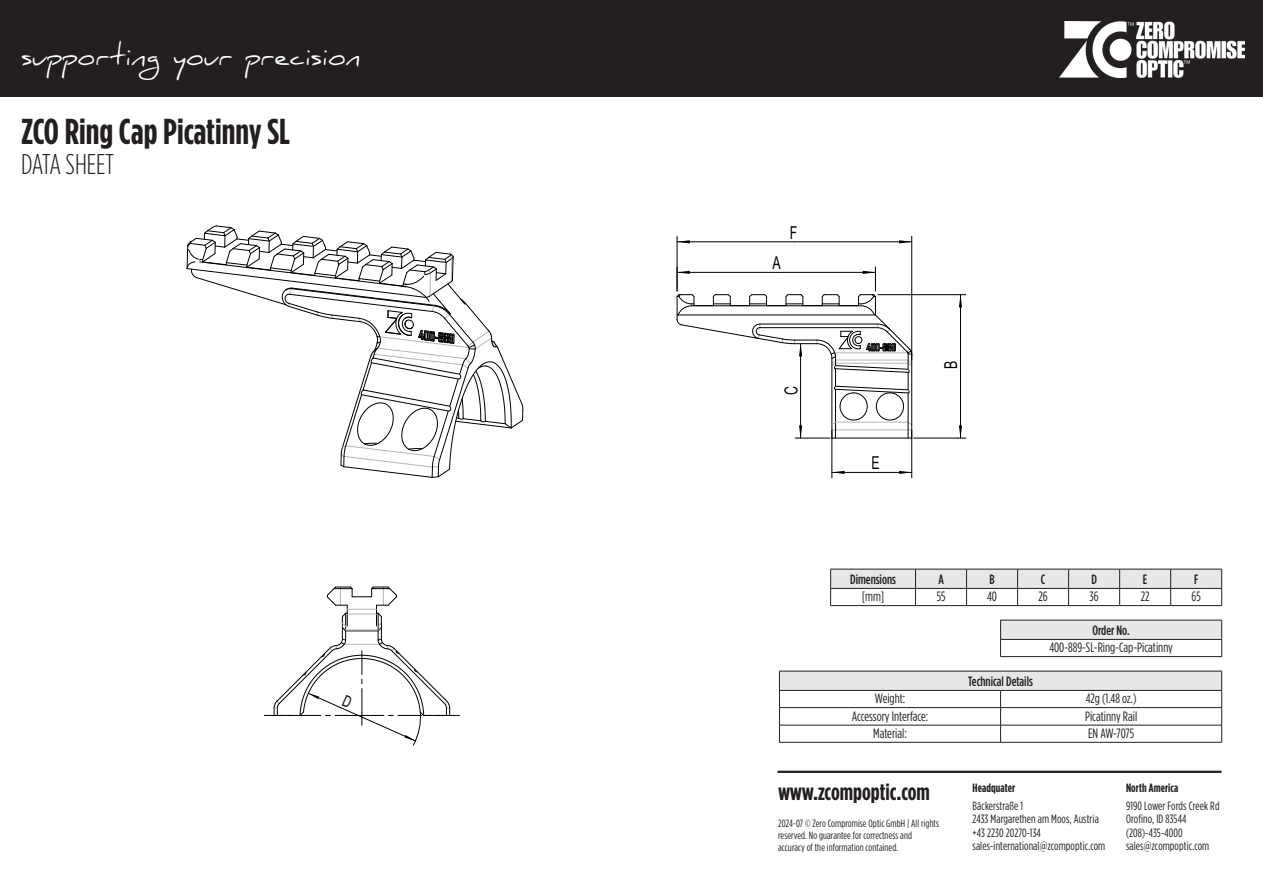
<style>
.page{position:relative;width:1263px;height:893px;background:#fff}
.page>*{position:absolute;margin:0;border:0;box-sizing:border-box;transform-origin:0 0}
.t1{font:700 36px "Gotham Cond";color:#231f20}
.t2{font:29.25px "Daniel";color:#fff}
.t3{font:300 28.5px "Gotham Cond";color:#231f20}
.t4{font:700 23.25px "Gotham Cond";color:#231f20}
.t5{font:17.7px "Arial";color:#000001;scale:.7 1}
.t6{font:13.5px "Gotham Cond";color:#231f20}
.t7{font:500 13.5px "Gotham Cond";color:#231f20}
.t8{font:12px/13.5px "Gotham Cond";letter-spacing:.01em;color:#231f20}
.t9{font:700 12px "Gotham Cond";letter-spacing:.01em;color:#231f20}
.t10{font:10.5px/12px "Gotham Cond";letter-spacing:.01em;color:#231f20}
</style>
<div class="page">
<hr style="left:878px;top:294px;width:79px;height:1px;background:#000001">
<hr style="left:913px;top:438px;width:44px;height:1px;background:#000001">
<hr style="left:960px;top:295px;width:1px;height:71px;background:#000001">
<hr style="left:960px;top:366px;width:1px;height:72px;background:#000001">
<svg style="left:957px;top:294px;width:9px;height:13px"></svg>
<svg style="left:957px;top:425px;width:9px;height:14px"></svg>
<hr style="left:677px;top:239px;width:1px;height:52px;background:#000001">
<hr style="left:911px;top:239px;width:1px;height:121px;background:#000001">
<hr style="left:677px;top:241px;width:117px;height:1px;background:#000001">
<hr style="left:794px;top:241px;width:118px;height:1px;background:#000001">
<svg style="left:677px;top:236px;width:13px;height:7px"></svg>
<svg style="left:899px;top:236px;width:13px;height:7px"></svg>
<hr style="left:831px;top:430px;width:1px;height:39px;background:#000001">
<hr style="left:911px;top:430px;width:1px;height:39px;background:#000001">
<hr style="left:832px;top:472px;width:40px;height:1px;background:#000001">
<hr style="left:872px;top:472px;width:40px;height:1px;background:#000001">
<svg style="left:831px;top:469px;width:13px;height:9px"></svg>
<svg style="left:899px;top:469px;width:13px;height:9px"></svg>
<svg style="left:186px;top:225px;width:338px;height:253px"></svg>
<svg style="left:676px;top:267px;width:237px;height:172px"></svg>
<svg style="left:830px;top:569px;width:392px;height:36px"></svg>
<hr style="left:830px;top:605px;width:85px;height:1px;background:#231f20">
<hr style="left:915px;top:605px;width:51px;height:1px;background:#231f20">
<hr style="left:966px;top:605px;width:51px;height:1px;background:#231f20">
<hr style="left:1017px;top:605px;width:51px;height:1px;background:#231f20">
<hr style="left:1068px;top:605px;width:52px;height:1px;background:#231f20">
<hr style="left:1120px;top:605px;width:51px;height:1px;background:#231f20">
<hr style="left:1171px;top:605px;width:51px;height:1px;background:#231f20">
<div style="left:1000px;top:620px;width:222px;height:19px;background:#e6e7e9"></div>
<hr style="left:1000px;top:620px;width:222px;height:1px;background:#231f20">
<hr style="left:1000px;top:639px;width:222px;height:1px;background:#231f20">
<svg style="left:1000px;top:620px;width:1px;height:36px"></svg>
<svg style="left:1221px;top:620px;width:1px;height:36px"></svg>
<hr style="left:1000px;top:656px;width:222px;height:1px;background:#231f20">
<div style="left:779px;top:671px;width:443px;height:19px;background:#e6e7e9"></div>
<hr style="left:779px;top:671px;width:221px;height:1px;background:#231f20">
<hr style="left:1000px;top:671px;width:222px;height:1px;background:#231f20">
<hr style="left:779px;top:690px;width:221px;height:1px;background:#231f20">
<hr style="left:1000px;top:690px;width:222px;height:1px;background:#231f20">
<hr style="left:779px;top:707px;width:221px;height:1px;background:#231f20">
<hr style="left:1000px;top:707px;width:222px;height:1px;background:#231f20">
<hr style="left:779px;top:725px;width:221px;height:1px;background:#231f20">
<svg style="left:779px;top:671px;width:1px;height:71px"></svg>
<hr style="left:1000px;top:725px;width:222px;height:1px;background:#231f20">
<svg style="left:1000px;top:690px;width:1px;height:52px"></svg>
<svg style="left:1221px;top:671px;width:1px;height:71px"></svg>
<hr style="left:779px;top:742px;width:221px;height:1px;background:#231f20">
<hr style="left:1000px;top:742px;width:222px;height:1px;background:#231f20">
<div style="left:0;top:0;width:1263px;height:97px;background:#231f20"></div>
<img style="left:1060px;top:22px;width:184px;height:55px">
<hr style="left:778px;top:771px;width:443px;height:2px;background:#231f20">
<svg style="left:264px;top:586px;width:195px;height:160px"></svg>
<h2 class="t2" style="left:21px;top:37px;width:341px">supporting your precision</h2>
<h1 class="t1" style="left:21px;top:110px;width:270px">ZCO Ring Cap Picatinny SL</h1>
<h3 class="t3" style="left:21px;top:148px;width:94px">DATA SHEET</h3>
<h3 class="t5" style="left:772px;top:251px;width:13px">A</h3>
<h3 class="t5" style="left:790px;top:221px;width:12px">F</h3>
<h3 class="t5" style="left:780px;top:395px;width:14px;rotate:-90deg">C</h3>
<h3 class="t5" style="left:871px;top:451px;width:13px">E</h3>
<h3 class="t5" style="left:939px;top:369px;width:13px;rotate:-90deg">B</h3>
<p class="t7" style="left:850px;top:572px;width:47px">Dimensions</p>
<p class="t7" style="left:938px;top:572px;width:7px">A</p>
<p class="t7" style="left:989px;top:572px;width:7px">B</p>
<p class="t7" style="left:1041px;top:572px;width:6px">C</p>
<p class="t7" style="left:1091px;top:572px;width:7px">D</p>
<p class="t7" style="left:1143px;top:572px;width:6px">E</p>
<p class="t7" style="left:1194px;top:572px;width:6px">F</p>
<p class="t6" style="left:862px;top:589px;width:24px">[mm]</p>
<p class="t6" style="left:937px;top:589px;width:10px">55</p>
<p class="t6" style="left:987px;top:589px;width:11px">40</p>
<p class="t6" style="left:1038px;top:589px;width:11px">26</p>
<p class="t6" style="left:1089px;top:589px;width:11px">36</p>
<p class="t6" style="left:1141px;top:589px;width:10px">22</p>
<p class="t6" style="left:1191px;top:589px;width:11px">65</p>
<p class="t7" style="left:1092px;top:623px;width:39px">Order No.</p>
<p class="t6" style="left:1049px;top:640px;width:125px">400-889-SL-Ring-Cap-Picatinny</p>
<p class="t7" style="left:968px;top:674px;width:66px">Technical Details</p>
<p class="t6" style="left:875px;top:691px;width:32px">Weight:</p>
<p class="t6" style="left:1086px;top:691px;width:52px">42g (1.48 oz.)</p>
<p class="t6" style="left:852px;top:708px;width:78px">Accessory Interface:</p>
<p class="t6" style="left:1085px;top:708px;width:54px">Picatinny Rail</p>
<p class="t6" style="left:873px;top:726px;width:35px">Material:</p>
<p class="t6" style="left:1088px;top:726px;width:48px">EN AW-7075</p>
<h3 class="t4" style="left:778px;top:778px;width:153px">www.zcompoptic.com</h3>
<p class="t10" style="left:778px;top:817px;width:162px">2024-07 © Zero Compromise Optic GmbH | All rights reserved. No guarantee for correctness and accuracy of the information contained.</p>
<p class="t9" style="left:972px;top:781px;width:44px">Headquater</p>
<p class="t9" style="left:1126px;top:781px;width:54px">North America</p>
<p class="t8" style="left:972px;top:798px;width:134px">Bäckerstraße 1<br>2433 Margarethen am Moos, Austria +43 2230 20270-134 sales-international@zcompoptic.com</p>
<p class="t8" style="left:1126px;top:798px;width:95px">9190 Lower Fords Creek Rd<br>Orofino, ID 83544 (208)-435-4000 sales@zcompoptic.com</p>
</div>
